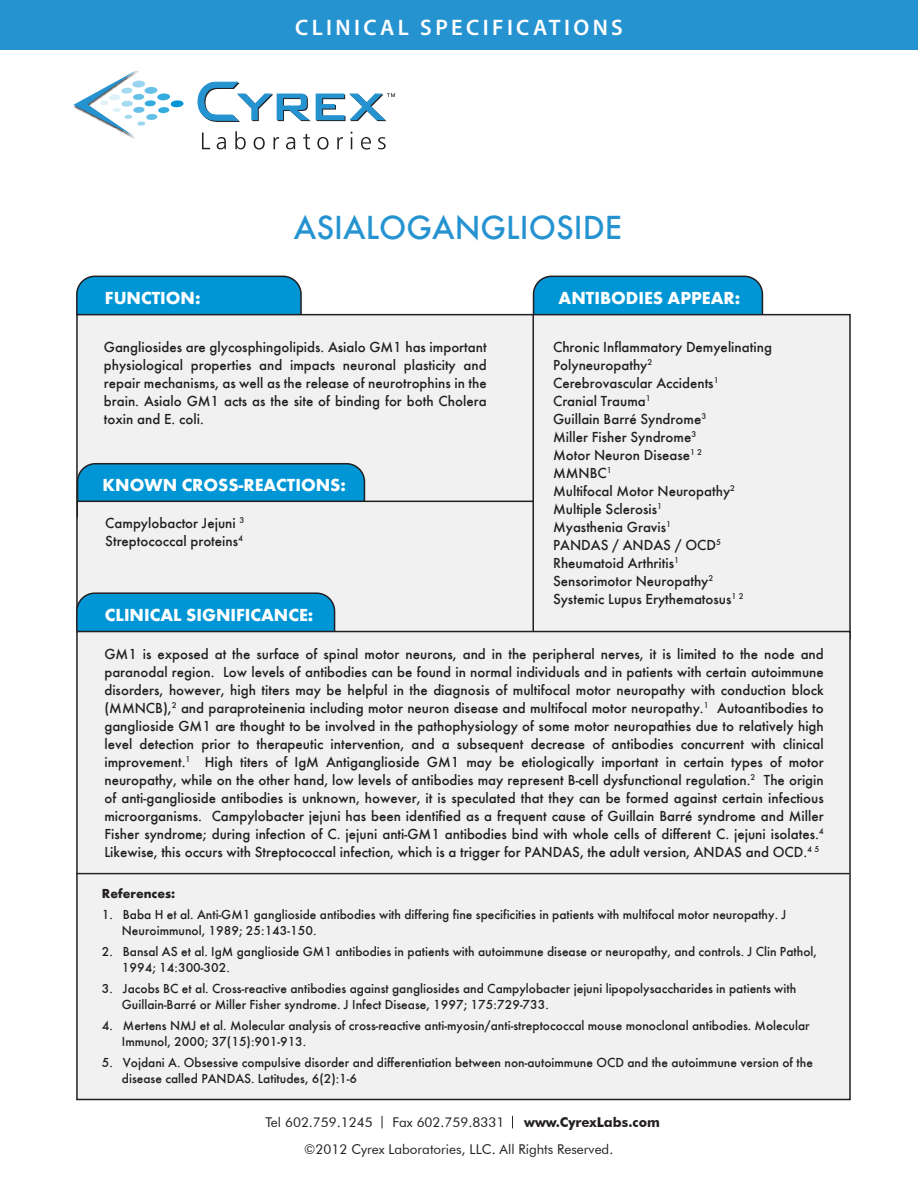
<style>
.page{position:relative;width:918px;height:1188px;background:#fff}
.page>*{position:absolute;margin:0;border:0;box-sizing:border-box;transform-origin:0 0}
.t1{font:500 34.5px "Futura";color:#2693d1}
.t2{font:600 22.5px "Myriad Pro";letter-spacing:.15em;color:#fff}
.t3{font:700 18px "Futura";color:#fff}
.t4{font:500 15px/18px "Futura";color:#231f20;text-align:justify}
.t5{font:500 13.5px/16.2px "Futura";color:#231f20}
.t6{font:13.5px "Futura BT";color:#231f20}
.t7{font:700 13.5px "Futura BT";color:#231f20}
.t8{font:700 13.5px "Futura";color:#231f20}
</style>
<div class="page">
<svg style="left:202px;top:133px;width:8px;height:16px"></svg>
<svg style="left:217px;top:137px;width:9px;height:12px"></svg>
<svg style="left:235px;top:131px;width:11px;height:18px"></svg>
<svg style="left:254px;top:137px;width:11px;height:13px"></svg>
<svg style="left:274px;top:137px;width:5px;height:12px"></svg>
<svg style="left:286px;top:137px;width:9px;height:12px"></svg>
<svg style="left:303px;top:134px;width:7px;height:15px"></svg>
<svg style="left:317px;top:137px;width:12px;height:13px"></svg>
<svg style="left:337px;top:137px;width:6px;height:12px"></svg>
<svg style="left:351px;top:132px;width:1px;height:17px"></svg>
<svg style="left:361px;top:137px;width:10px;height:13px"></svg>
<svg style="left:378px;top:137px;width:8px;height:12px"></svg>
<svg style="left:73px;top:70px;width:111px;height:66px"></svg>
<svg style="left:197px;top:81px;width:198px;height:41px"></svg>
<div style="left:77px;top:276px;width:224px;height:67px;background:#0096d6;border-radius:18px"></div>
<div style="left:76px;top:276px;width:226px;height:68px;border:2px solid #231f20;border-radius:18px"></div>
<div style="left:534px;top:276px;width:228px;height:67px;background:#0096d6;border-radius:18px"></div>
<div style="left:533px;top:276px;width:230px;height:68px;border:2px solid #231f20;border-radius:18px"></div>
<div style="left:76px;top:314px;width:775px;height:326px;background:#f1f1f2;border:2px solid #231f20"></div>
<div style="left:77px;top:593px;width:258px;height:67px;background:#0096d6;border-radius:18px"></div>
<div style="left:76px;top:592px;width:259px;height:69px;border:2px solid #231f20;border-radius:18px"></div>
<div style="left:76px;top:631px;width:775px;height:469px;background:#f1f1f2;border:2px solid #231f20"></div>
<hr style="left:76px;top:873px;width:773px;height:1px;background:#231f20">
<div style="left:78px;top:464px;width:286px;height:67px;background:#0096d6;border-radius:18px"></div>
<div style="left:77px;top:463px;width:288px;height:68px;border:2px solid #231f20;border-radius:18px"></div>
<div style="left:78px;top:502px;width:295px;height:33px;background:#f1f1f2"></div>
<hr style="left:77px;top:501px;width:456px;height:1px;background:#231f20">
<hr style="left:532px;top:314px;width:2px;height:318px;background:#231f20">
<div style="left:0;top:0;width:918px;height:50px;background:#2693d1"></div>
<svg style="left:382px;top:1116px;width:1px;height:12px"></svg>
<svg style="left:512px;top:1116px;width:1px;height:12px"></svg>
<h2 class="t2" style="left:295px;top:14px;width:329px">CLINICAL SPECIFICATIONS</h2>
<h1 class="t1" style="left:294px;top:208px;width:330px">ASIALOGANGLIOSIDE</h1>
<p class="t3" style="left:105px;top:287px;width:97px">FUNCTION:</p>
<p class="t3" style="left:559px;top:287px;width:183px">ANTIBODIES APPEAR:</p>
<p class="t4" style="left:104px;top:338px;width:384px">Gangliosides are glycosphingolipids. Asialo GM1 has important physiological properties and impacts neuronal plasticity and repair mechanisms, as well as the release of neurotrophins in the brain. Asialo GM1 acts as the site of binding for both Cholera toxin and E. coli.</p>
<p class="t4" style="left:553px;top:338px;width:220px;text-align:left">Chronic Inflammatory Demyelinating<br>Polyneuropathy<sup>2<br></sup>Cerebrovascular Accidents<sup>1<br></sup>Cranial Trauma<sup>1<br></sup>Guillain Barré Syndrome<sup>3<br></sup>Miller Fisher Syndrome<sup>3<br></sup>Motor Neuron Disease<sup>1</sup> <sup>2<br></sup>MMNBC<sup>1<br></sup>Multifocal Motor Neuropathy<sup>2<br></sup>Multiple Sclerosis<sup>1<br></sup>Myasthenia Gravis<sup>1<br></sup>PANDAS / ANDAS / OCD<sup>5<br></sup>Rheumatoid Arthritis<sup>1<br></sup>Sensorimotor Neuropathy<sup>2<br></sup>Systemic Lupus Erythematosus<sup>1</sup> <sup>2</sup></p>
<p class="t3" style="left:103px;top:474px;width:245px">KNOWN CROSS-REACTIONS:</p>
<p class="t4" style="left:105px;top:514px;width:141px">Campylobactor Jejuni <sup>3<br></sup>Streptococcal proteins<sup>4</sup></p>
<p class="t3" style="left:105px;top:604px;width:210px">CLINICAL SIGNIFICANCE:</p>
<p class="t4" style="left:104px;top:645px;width:721px">GM1 is exposed at the surface of spinal motor neurons, and in the peripheral nerves, it is limited to the node and paranodal region. Low levels of antibodies can be found in normal individuals and in patients with certain autoimmune disorders, however, high titers may be helpful in the diagnosis of multifocal motor neuropathy with conduction block (MMNCB),<sup>2</sup> and paraproteinenia including motor neuron disease and multifocal motor neuropathy.<sup>1</sup> Autoantibodies to ganglioside GM1 are thought to be involved in the pathophysiology of some motor neuropathies due to relatively high level detection prior to therapeutic intervention, and a subsequent decrease of antibodies concurrent with clinical improvement.<sup>1</sup> High titers of IgM Antiganglioside GM1 may be etiologically important in certain types of motor neuropathy, while on the other hand, low levels of antibodies may represent B-cell dysfunctional regulation.<sup>2</sup> The origin of anti-ganglioside antibodies is unknown, however, it is speculated that they can be formed against certain infectious microorganisms. Campylobacter jejuni has been identified as a frequent cause of Guillain Barré syndrome and Miller Fisher syndrome; during infection of C. jejuni anti-GM1 antibodies bind with whole cells of different C. jejuni isolates.<sup>4<br></sup>Likewise, this occurs with Streptococcal infection, which is a trigger for PANDAS, the adult version, ANDAS and OCD.<sup>4</sup> <sup>5</sup></p>
<p class="t8" style="left:102px;top:886px;width:75px">References:</p>
<p class="t5" style="left:122px;top:907px;width:666px;text-indent:-20px">1. Baba H et al. Anti-GM1 ganglioside antibodies with differing fine specificities in patients with multifocal motor neuropathy. J<br>Neuroimmunol, 1989; 25:143-150.</p>
<p class="t5" style="left:122px;top:943px;width:697px;text-indent:-20px">2. Bansal AS et al. IgM ganglioside GM1 antibodies in patients with autoimmune disease or neuropathy, and controls. J Clin Pathol,<br>1994; 14:300-302.</p>
<p class="t5" style="left:122px;top:980px;width:676px;text-indent:-20px">3. Jacobs BC et al. Cross-reactive antibodies against gangliosides and Campylobacter jejuni lipopolysaccharides in patients with<br>Guillain-Barré or Miller Fisher syndrome. J Infect Disease, 1997; 175:729-733.</p>
<p class="t5" style="left:122px;top:1017px;width:689px;text-indent:-20px">4. Mertens NMJ et al. Molecular analysis of cross-reactive anti-myosin/anti-streptococcal mouse monoclonal antibodies. Molecular<br>Immunol, 2000; 37(15):901-913.</p>
<p class="t5" style="left:122px;top:1054px;width:693px;text-indent:-20px">5. Vojdani A. Obsessive compulsive disorder and differentiation between non-autoimmune OCD and the autoimmune version of the disease called PANDAS. Latitudes, 6(2):1-6</p>
<p class="t6" style="left:266px;top:1114px;width:109px">Tel 602.759.1245</p>
<p class="t6" style="left:393px;top:1114px;width:113px">Fax 602.759.8331</p>
<p class="t7" style="left:524px;top:1114px;width:137px">www.CyrexLabs.com</p>
<p class="t6" style="left:304px;top:1141px;width:311px">©2012 Cyrex Laboratories, LLC. All Rights Reserved.</p>
</div>
